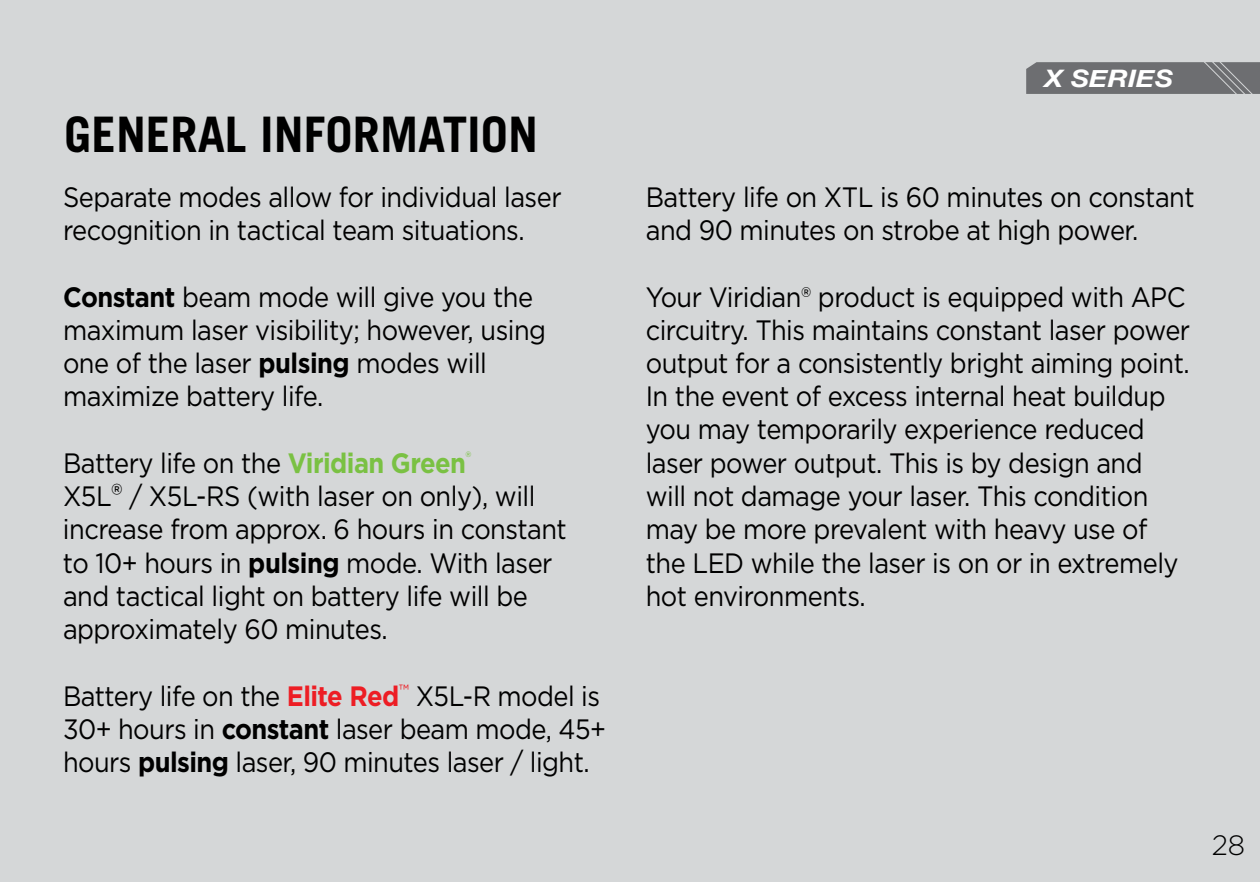
<style>
.page{position:relative;width:1260px;height:882px;background:#d5d7d8}
.page>*{position:absolute;margin:0;border:0;box-sizing:border-box;transform-origin:0 0}
.t1{font:700 49px "Trade Gothic";color:#000}
.t2{font:28px/33.2px "Gotham";letter-spacing:-.02em;color:#000;scale:.91 1}
.t3{font:300 28px "Gotham";color:#000}
.t4{font:italic 700 24.15px "Helvetica Neue";color:#fff;scale:1.16 1}
.s1{font-weight:700}
.s2{font-weight:700;color:#7ac143}
.s3{font-size:31.5px}
.s4{font-weight:700;color:#ed1d24}
</style>
<div class="page">
<div style="left:1026px;top:62px;width:234px;height:32px;background:#6d6e71"></div>
<h1 class="t1" style="left:64px;top:104px;width:475px">GENERAL INFORMATION</h1>
<p class="t2" style="left:63px;top:180px;width:549px">Separate modes allow for individual laser recognition in tactical team situations.</p>
<p class="t2" style="left:63px;top:279px;width:532px"><span class="s1">Constant</span> beam mode will give you the maximum laser visibility; however, using one of the laser <span class="s1">pulsing</span> modes will maximize battery life.</p>
<p class="t2" style="left:63px;top:446px;width:555px">Battery life on the <span class="s2">Viridian Green</span><sup>®<br></sup>X5L<span class="s3">®</span> / X5L-RS (with laser on only), will increase from approx. 6 hours in constant to 10+ hours in <span class="s1">pulsing</span> mode. With laser and tactical light on battery life will be approximately 60 minutes.</p>
<p class="t2" style="left:63px;top:678px;width:598px">Battery life on the <span class="s4">Elite Red</span><sup>™</sup> X5L-R model is<br>30+ hours in <span class="s1">constant</span> laser beam mode, 45+ hours <span class="s1">pulsing</span> laser, 90 minutes laser / light.</p>
<p class="t4" style="left:1045px;top:59px;width:112px">X SERIES</p>
<p class="t2" style="left:646px;top:180px;width:605px">Battery life on XTL is 60 minutes on constant and 90 minutes on strobe at high power.</p>
<p class="t2" style="left:646px;top:279px;width:600px">Your Viridian® product is equipped with APC circuitry. This maintains constant laser power output for a consistently bright aiming point.<br>In the event of excess internal heat buildup you may temporarily experience reduced laser power output. This is by design and will not damage your laser. This condition may be more prevalent with heavy use of the LED while the laser is on or in extremely hot environments.</p>
<p class="t3" style="left:1212px;top:828px;width:35px">28</p>
</div>
